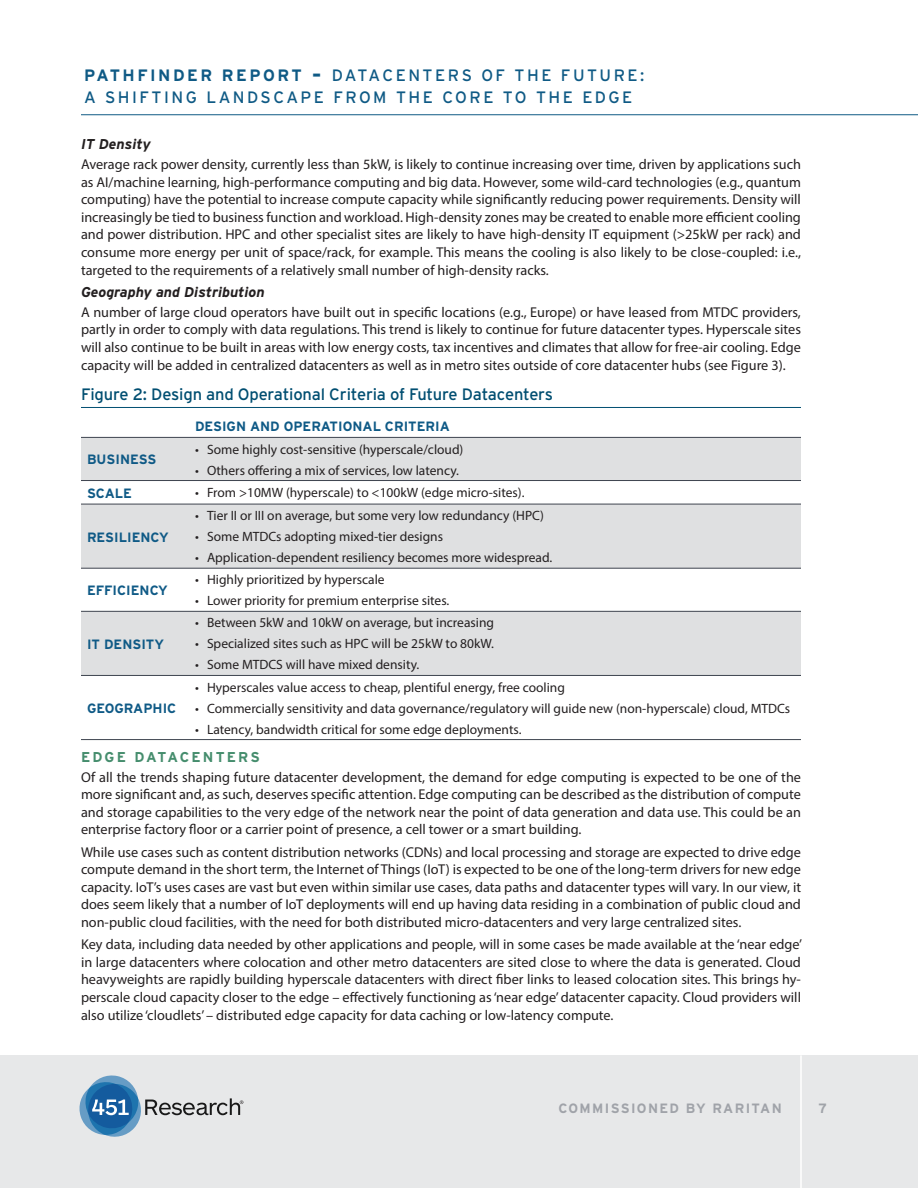
<style>
.page{position:relative;width:918px;height:1188px;background:#fff}
.page>*{position:absolute;margin:0;border:0;box-sizing:border-box;transform-origin:0 0}
.t1{font:16.5px/22.5px "Interstate";letter-spacing:.15em;color:#0f5a85}
.ChartHarder{font:16.5px "Interstate";letter-spacing:-.01em;color:#004e71}
.Myriad_Body{font:14.25px/17.7px "Myriad Pro";color:#231f20;text-align:justify}
.Subheader{font:italic 700 14.25px "Interstate";color:#231f20}
.Channel_SubHed_190{font:700 14.25px "Interstate";letter-spacing:.15em;color:#458d6d}
.t2{font:13.5px "Myriad Pro";color:#231f20}
.Table_Row_Head{font:700 13.5px "Interstate";color:#0f5a86}
.t3{font:700 13.5px "Interstate";letter-spacing:.1em;color:#a0a3a9}
.s1{font-weight:700}
.s2{font-weight:900}
</style>
<div class="page">
<div style="left:0;top:1055px;width:918px;height:133px;background:#e7e8e9"></div>
<hr style="left:81px;top:114px;width:837px;height:1px;background:#0f5a85">
<svg style="left:80px;top:1076px;width:163px;height:61px"></svg>
<hr style="left:800px;top:1055px;width:2px;height:133px;background:#fff">
<hr style="left:81px;top:407px;width:720px;height:1px;background:#004e71">
<svg style="left:81px;top:438px;width:720px;height:237px;fill:#dfe0e1"></svg>
<hr style="left:81px;top:437px;width:108px;height:1px;background:#3e444f">
<hr style="left:189px;top:437px;width:612px;height:1px;background:#3e444f">
<hr style="left:81px;top:480px;width:108px;height:1px;background:#3e444f">
<hr style="left:189px;top:480px;width:612px;height:1px;background:#3e444f">
<hr style="left:81px;top:504px;width:108px;height:1px;background:#3e444f">
<hr style="left:189px;top:504px;width:612px;height:1px;background:#3e444f">
<hr style="left:81px;top:568px;width:108px;height:1px;background:#3e444f">
<hr style="left:189px;top:568px;width:612px;height:1px;background:#3e444f">
<hr style="left:81px;top:611px;width:108px;height:1px;background:#3e444f">
<hr style="left:189px;top:611px;width:612px;height:1px;background:#3e444f">
<hr style="left:81px;top:675px;width:108px;height:1px;background:#3e444f">
<hr style="left:189px;top:675px;width:612px;height:1px;background:#3e444f">
<hr style="left:81px;top:739px;width:108px;height:1px;background:#3e444f">
<hr style="left:189px;top:739px;width:612px;height:1px;background:#3e444f">
<p class="t1" style="left:84px;top:64px;width:562px"><span class="s1">PATHFINDER REPORT</span> <span class="s2">–</span> DATACENTERS OF THE FUTURE:<br>A SHIFTING LANDSCAPE FROM THE CORE TO THE EDGE</p>
<p class="Subheader" style="left:81px;top:135px;width:71px">IT Density</p>
<p class="Myriad_Body" style="left:81px;top:155px;width:722px">Average rack power density, currently less than 5kW, is likely to continue increasing over time, driven by applications such as AI/machine learning, high-performance computing and big data. However, some wild-card technologies (e.g., quantum computing) have the potential to increase compute capacity while significantly reducing power requirements. Density will increasingly be tied to business function and workload. High-density zones may be created to enable more efficient cooling and power distribution. HPC and other specialist sites are likely to have high-density IT equipment (&gt;25kW per rack) and consume more energy per unit of space/rack, for example. This means the cooling is also likely to be close-coupled: i.e., targeted to the requirements of a relatively small number of high-density racks.</p>
<p class="Subheader" style="left:81px;top:283px;width:185px">Geography and Distribution</p>
<p class="Myriad_Body" style="left:81px;top:303px;width:721px">A number of large cloud operators have built out in specific locations (e.g., Europe) or have leased from MTDC providers, partly in order to comply with data regulations. This trend is likely to continue for future datacenter types. Hyperscale sites will also continue to be built in areas with low energy costs, tax incentives and climates that allow for free-air cooling. Edge capacity will be added in centralized datacenters as well as in metro sites outside of core datacenter hubs (see Figure 3).</p>
<p class="ChartHarder" style="left:81px;top:384px;width:473px">Figure 2: Design and Operational Criteria of Future Datacenters</p>
<p class="Table_Row_Head" style="left:195px;top:418px;width:256px">DESIGN AND OPERATIONAL CRITERIA</p>
<p class="Table_Row_Head" style="left:87px;top:451px;width:71px">BUSINESS</p>
<p class="t2" style="left:195px;top:441px;width:270px">• Some highly cost-sensitive (hyperscale/cloud)</p>
<p class="t2" style="left:195px;top:462px;width:265px">• Others offering a mix of services, low latency.</p>
<p class="Table_Row_Head" style="left:87px;top:485px;width:46px">SCALE</p>
<p class="t2" style="left:195px;top:484px;width:331px">• From &gt;10MW (hyperscale) to &lt;100kW (edge micro-sites).</p>
<p class="Table_Row_Head" style="left:87px;top:529px;width:83px">RESILIENCY</p>
<p class="t2" style="left:195px;top:507px;width:351px">• Tier II or III on average, but some very low redundancy (HPC)</p>
<p class="t2" style="left:195px;top:528px;width:250px">• Some MTDCs adopting mixed-tier designs</p>
<p class="t2" style="left:195px;top:549px;width:359px">• Application-dependent resiliency becomes more widespread.</p>
<p class="Table_Row_Head" style="left:87px;top:582px;width:82px">EFFICIENCY</p>
<p class="Table_Row_Head" style="left:87px;top:636px;width:79px">IT DENSITY</p>
<p class="t2" style="left:195px;top:571px;width:191px">• Highly prioritized by hyperscale</p>
<p class="t2" style="left:195px;top:592px;width:256px">• Lower priority for premium enterprise sites.</p>
<p class="t2" style="left:195px;top:615px;width:301px">• Between 5kW and 10kW on average, but increasing</p>
<p class="t2" style="left:195px;top:636px;width:300px">• Specialized sites such as HPC will be 25kW to 80kW.</p>
<p class="t2" style="left:195px;top:657px;width:226px">• Some MTDCS will have mixed density.</p>
<p class="t2" style="left:195px;top:679px;width:371px">• Hyperscales value access to cheap, plentiful energy, free cooling</p>
<p class="t2" style="left:195px;top:700px;width:597px">• Commercially sensitivity and data governance/regulatory will guide new (non-hyperscale) cloud, MTDCs</p>
<p class="t2" style="left:195px;top:721px;width:328px">• Latency, bandwidth critical for some edge deployments.</p>
<p class="Channel_SubHed_190" style="left:81px;top:749px;width:180px">EDGE DATACENTERS</p>
<p class="Myriad_Body" style="left:81px;top:768px;width:722px">Of all the trends shaping future datacenter development, the demand for edge computing is expected to be one of the more significant and, as such, deserves specific attention. Edge computing can be described as the distribution of compute and storage capabilities to the very edge of the network near the point of data generation and data use. This could be an enterprise factory floor or a carrier point of presence, a cell tower or a smart building.</p>
<p class="Myriad_Body" style="left:81px;top:843px;width:722px">While use cases such as content distribution networks (CDNs) and local processing and storage are expected to drive edge compute demand in the short term, the Internet of Things (IoT) is expected to be one of the long-term drivers for new edge capacity. IoT’s uses cases are vast but even within similar use cases, data paths and datacenter types will vary. In our view, it does seem likely that a number of IoT deployments will end up having data residing in a combination of public cloud and non-public cloud facilities, with the need for both distributed micro-datacenters and very large centralized sites.</p>
<p class="Myriad_Body" style="left:81px;top:935px;width:723px">Key data, including data needed by other applications and people, will in some cases be made available at the ‘near edge’ in large datacenters where colocation and other metro datacenters are sited close to where the data is generated. Cloud heavyweights are rapidly building hyperscale datacenters with direct fiber links to leased colocation sites. This brings hy&shy;perscale cloud capacity closer to the edge – effectively functioning as ‘near edge’ datacenter capacity. Cloud providers will also utilize ‘cloudlets’ – distributed edge capacity for data caching or low-latency compute.</p>
<p class="Table_Row_Head" style="left:87px;top:700px;width:91px">GEOGRAPHIC</p>
<p class="t3" style="left:558px;top:1100px;width:225px">COMMISSIONED BY RARITAN</p>
<p class="t3" style="left:818px;top:1100px;width:10px">7</p>
</div>
